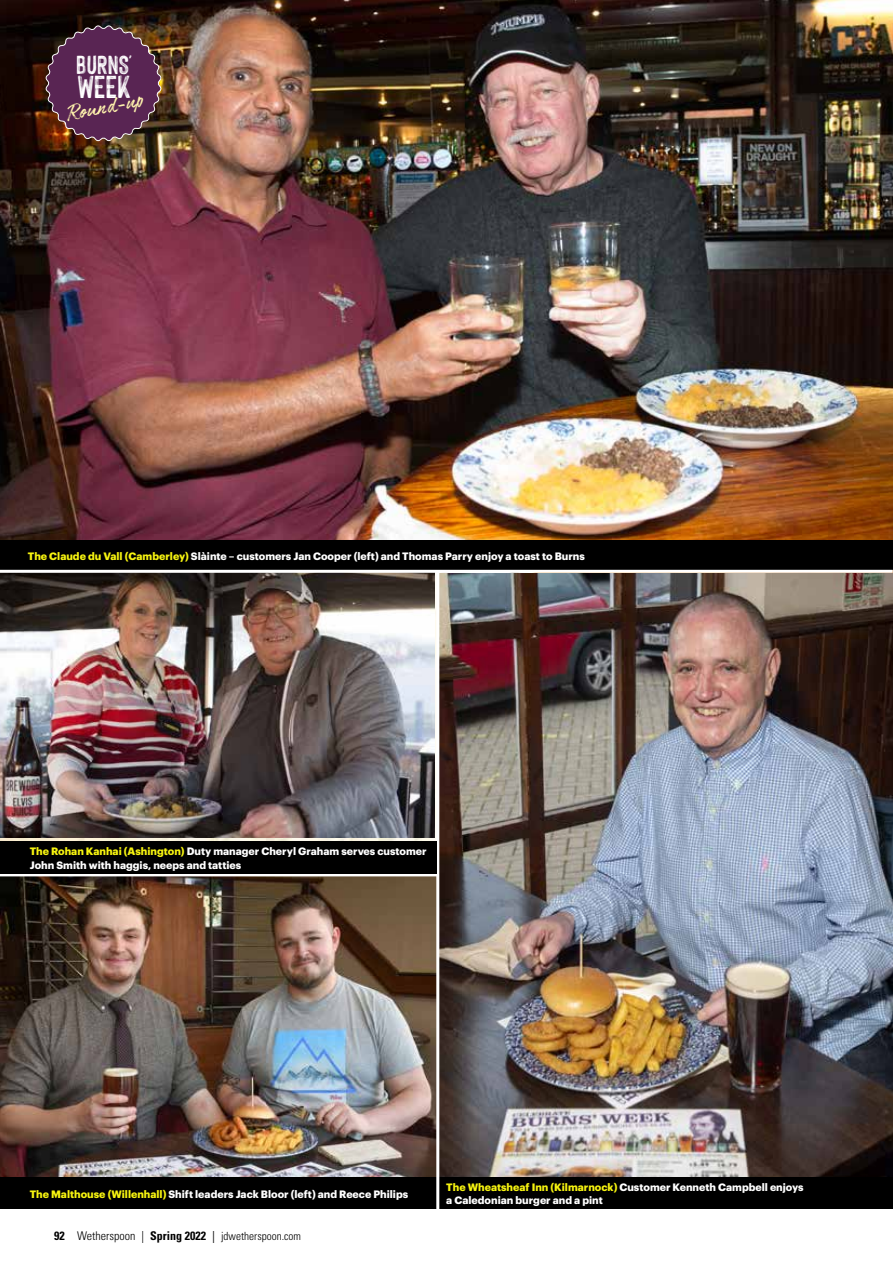
<style>
.page{position:relative;width:893px;height:1263px;background:#fff}
.page>*{position:absolute;margin:0;border:0;box-sizing:border-box;transform-origin:0 0}
.t1{font:34.95px "Hackney Vector";color:#fff}
.t2{font:28.5px "Hackney Vector";letter-spacing:-.015em;color:#fff}
.t3{font:26.1px "Authenia";color:#fff3ad}
.t4{font:300 condensed 11.25px "Univers LT Std";color:#000}
.t5{font:700 10.5px/13.5px "Graphik";color:#fff}
.s1{color:#f7f410}
.s2{font-weight:700;font-size:12px}
.s3{font-size:12px}
.s4{font-weight:400;font-size:12px}
</style>
<div class="page">
<img style="left:439px;top:573px;width:454px;height:605px">
<img style="left:0;top:876px;width:436px;height:302px">
<div style="left:438px;top:1178px;width:455px;height:31px;background:#000"></div>
<img style="left:0;top:0;width:893px;height:540px">
<div style="left:0;top:1178px;width:438px;height:31px;background:#000"></div>
<img style="left:45px;top:25px;width:117px;height:117px">
<img style="left:0;top:573px;width:434px;height:265px">
<hr style="left:436px;top:572px;width:3px;height:637px;background:#fff">
<div style="left:0;top:841px;width:436px;height:33px;background:#000"></div>
<div style="left:0;top:540px;width:893px;height:30px;background:#000"></div>
<h2 class="t2" style="left:76px;top:49px;width:58px">BURNS'</h2>
<h1 class="t1" style="left:77px;top:68px;width:55px">WEEK</h1>
<h3 class="t3" style="left:64px;top:100px;width:79px;rotate:-11deg">Round-up</h3>
<p class="t5" style="left:28px;top:548px;width:558px"><span class="s1">The Claude du Vall (Camberley)</span> Slàinte – customers Jan Cooper (left) and Thomas Parry enjoy a toast to Burns</p>
<p class="t5" style="left:30px;top:844px;width:398px"><span class="s1">The Rohan Kanhai (Ashington)</span> Duty manager Cheryl Graham serves customer<br>John Smith with haggis, neeps and tatties</p>
<p class="t5" style="left:30px;top:1186px;width:380px"><span class="s1">The Malthouse (Willenhall)</span> Shift leaders Jack Bloor (left) and Reece Philips</p>
<p class="t4" style="left:54px;top:1229px;width:249px"><span class="s2">92</span> <span class="s3">Wetherspoon |</span> <span class="s2">Spring 2022</span> <span class="s4">|</span> jdwetherspoon.com</p>
<p class="t5" style="left:446px;top:1179px;width:359px"><span class="s1">The Wheatsheaf Inn (Kilmarnock)</span> Customer Kenneth Campbell enjoys a Caledonian burger and a pint</p>
</div>
